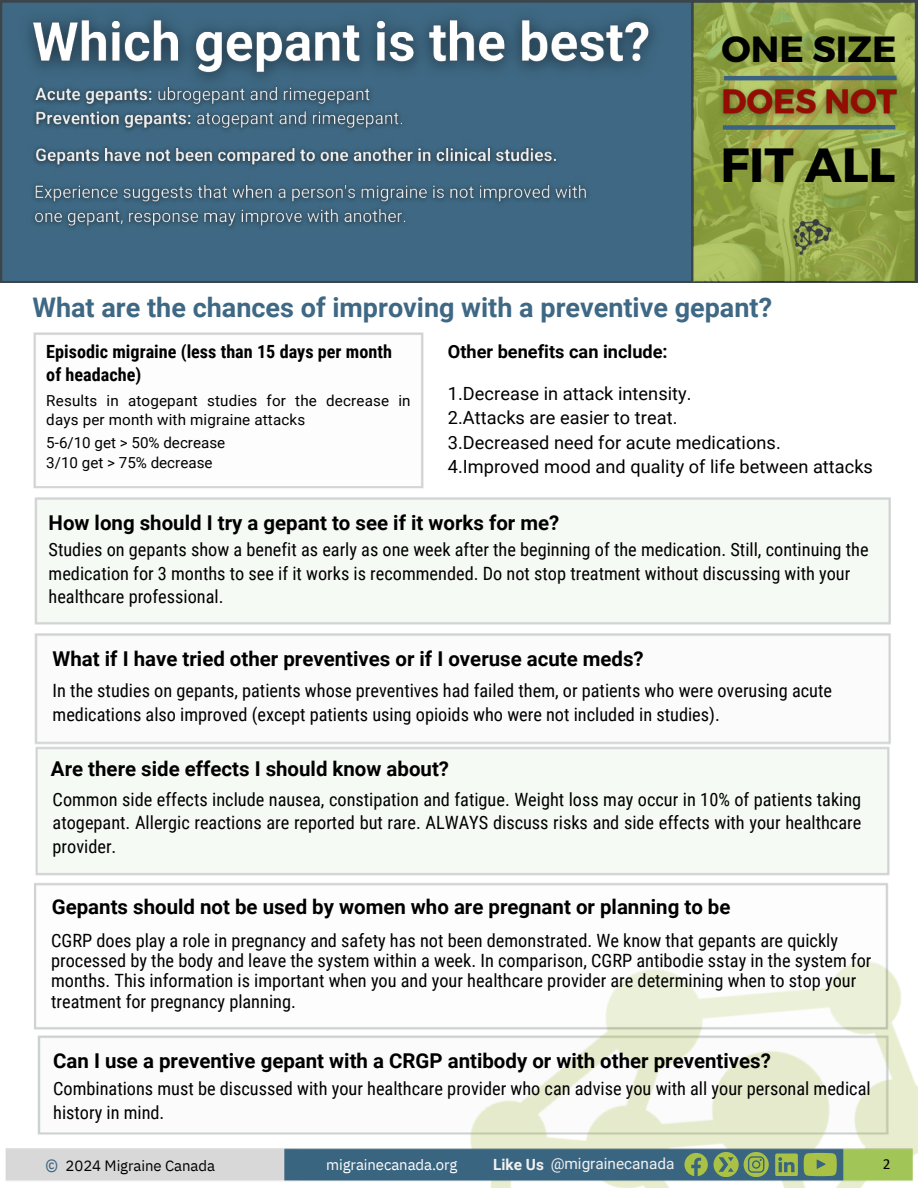
<style>
.page{position:relative;width:918px;height:1188px;background:#fff}
.page>*{position:absolute;margin:0;border:0;box-sizing:border-box;transform-origin:0 0}
.t1{font:700 47.85px "Montserrat";color:#000}
.t2{font:700 36.45px "Montserrat";color:#000}
.t3{font:700 27px "Roboto";color:#3e6883}
.t4{font:700 20.4px "Roboto";color:#000}
.t5{font:18.3px/23.7px "Roboto Condensed";color:#000}
.t6{font:18.15px/24.3px "Roboto";letter-spacing:.005em;color:#000}
.t7{font:700 18.15px/23.7px "Roboto Condensed";color:#000}
.t8{font:700 18.15px "Roboto";color:#000}
.t9{font:15.45px "Roboto";color:#f1f1f1}
.t10{font:15.3px "Calibri";color:#000}
.t11{font:15.15px/19.2px "Roboto";letter-spacing:.01em;color:#000}
.t12{font:15px "IBM Plex Sans";letter-spacing:-.005em;color:#000}
.t13{font:15px "IBM Plex Sans";letter-spacing:-.005em;color:#fff}
.s1{font-family:"IBM Plex Sans Cond";font-size:18px;color:#3a6580}
.s2{font-weight:700}
</style>
<div class="page">
<img style="left:37px;top:1036px;width:305px;height:99px">
<img style="left:342px;top:981px;width:576px;height:161px">
<img style="left:33px;top:332px;width:864px;height:704px">
<div style="left:0;top:0;width:918px;height:283px;background:#3e6883"></div>
<svg style="left:691px;top:0;width:226px;height:283px;background:#47514a"></svg>
<img style="left:694px;top:2px;width:220px;height:279px">
<img style="left:10px;top:0;width:664px;height:98px">
<img style="left:28px;top:79px;width:384px;height:59px">
<img style="left:28px;top:139px;width:538px;height:36px">
<img style="left:26px;top:176px;width:569px;height:59px">
<img style="left:715px;top:80px;width:190px;height:43px">
<div style="left:723px;top:125px;width:172px;height:5px;background:#3b6280"></div>
<hr style="left:724px;top:76px;width:173px;height:4px;background:#3b6280">
<img style="left:790px;top:217px;width:42px;height:39px">
<img style="left:5px;top:1142px;width:913px;height:46px">
<svg style="left:684px;top:1153px;width:24px;height:23px"></svg>
<svg style="left:804px;top:1153px;width:32px;height:23px"></svg>
<svg style="left:744px;top:1152px;width:24px;height:25px"></svg>
<svg style="left:775px;top:1153px;width:23px;height:23px"></svg>
<svg style="left:714px;top:1152px;width:24px;height:25px"></svg>
<h2 class="t2" style="left:721px;top:27px;width:177px">ONE SIZE</h2>
<h1 class="t1" style="left:720px;top:136px;width:177px">FIT ALL</h1>
<h3 class="t3" style="left:32px;top:289px;width:741px">What are the chances of improving with a preventive gepant?</h3>
<p class="t7" style="left:46px;top:339px;width:347px">Episodic migraine (less than 15 days per month of headache)</p>
<p class="t11" style="left:46px;top:390px;width:366px">Results in atogepant studies for the decrease in days per month with migraine attacks</p>
<p class="t11" style="left:46px;top:432px;width:180px;line-height:20.2px">5-6/10 get &gt; 50% decrease<br>3/10 get &gt; 75% decrease</p>
<p class="t8" style="left:448px;top:339px;width:221px">Other benefits can include:</p>
<p class="t6" style="left:448px;top:380px;width:427px">1.Decrease in attack intensity.<br>2.Attacks are easier to treat.<br>3.Decreased need for acute medications.<br>4.Improved mood and quality of life between attacks</p>
<p class="t4" style="left:49px;top:509px;width:512px">How long should I try a gepant to see if it works for me?</p>
<p class="t5" style="left:49px;top:537px;width:822px">Studies on gepants show a benefit as early as one week after the beginning of the medication. Still, continuing the medication for 3 months to see if it works is recommended. Do not stop treatment without discussing with your healthcare professional.</p>
<p class="t4" style="left:53px;top:644px;width:593px">What if I have tried other preventives or if I overuse acute meds?</p>
<p class="t5" style="left:53px;top:678px;width:781px">In the studies on gepants, patients whose preventives had failed them, or patients who were overusing acute medications also improved (except patients using opioids who were not included in studies).</p>
<p class="t4" style="left:51px;top:754px;width:400px">Are there side effects I should know about?</p>
<p class="t5" style="left:53px;top:786px;width:810px;text-align:justify">Common side effects include nausea, constipation and fatigue. Weight loss may occur in 10% of patients taking atogepant. Allergic reactions are reported but rare. ALWAYS discuss risks and side effects with your healthcare provider.</p>
<p class="t4" style="left:52px;top:892px;width:680px">Gepants should not be used by women who are pregnant or planning to be</p>
<p class="t5" style="left:51px;top:929px;width:822px;line-height:20.2px">CGRP does play a role in pregnancy and safety has not been demonstrated. We know that gepants are quickly processed by the body and leave the system within a week. In comparison, CGRP antibodie sstay in the system for months. This information is important when you and your healthcare provider are determining when to stop your treatment for pregnancy planning.</p>
<p class="t4" style="left:53px;top:1046px;width:719px">Can I use a preventive gepant with a CRGP antibody or with other preventives?</p>
<p class="t5" style="left:53px;top:1076px;width:819px">Combinations must be discussed with your healthcare provider who can advise you with all your personal medical history in mind.</p>
<p class="t12" style="left:46px;top:1154px;width:171px"><span class="s1">©</span> 2024 Migraine Canada</p>
<p class="t13" style="left:326px;top:1153px;width:133px">migrainecanada.org</p>
<p class="t9" style="left:493px;top:1152px;width:183px"><span class="s2">Like Us</span> @migrainecanada</p>
<p class="t10" style="left:883px;top:1153px;width:9px">2</p>
</div>
